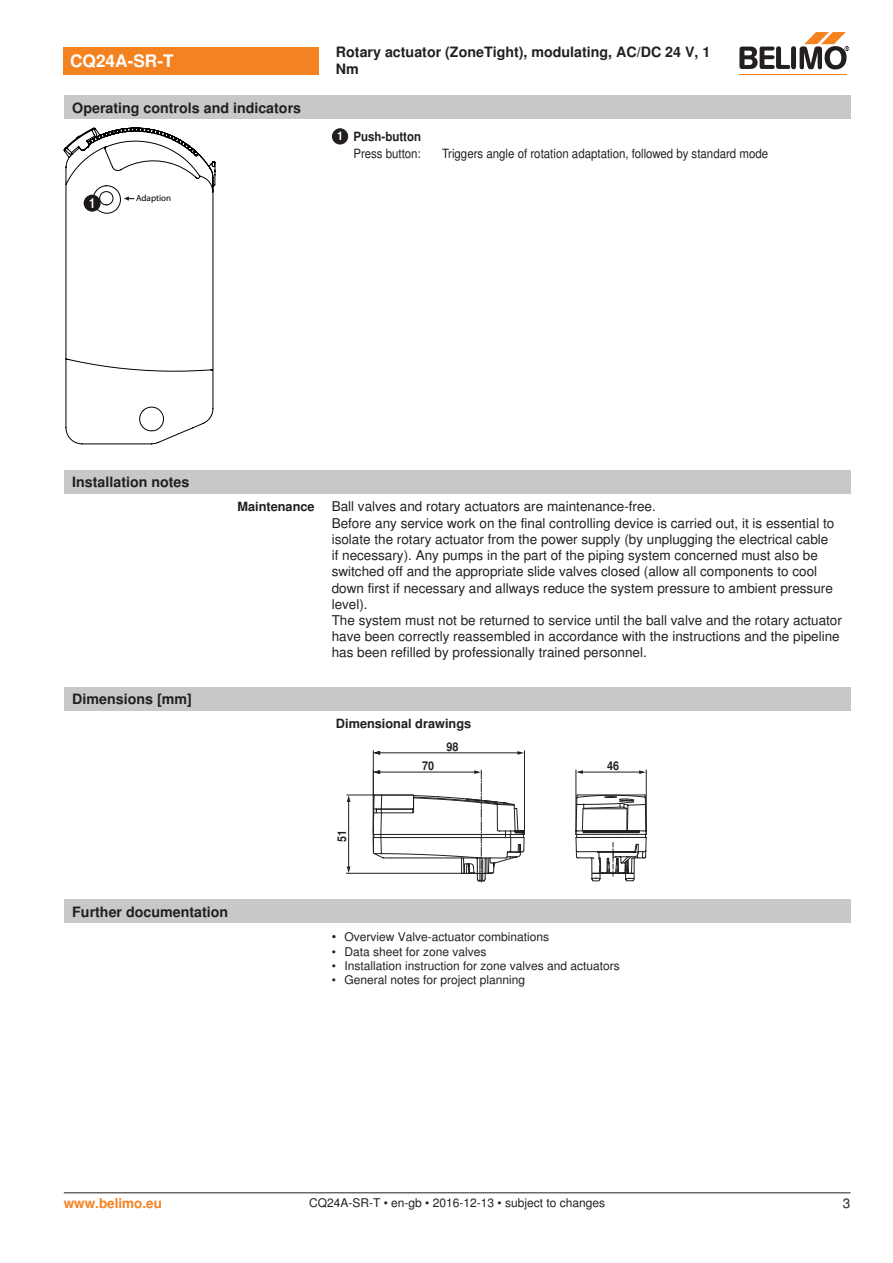
<style>
.page{position:relative;width:893px;height:1263px;background:#fff}
.page>*{position:absolute;margin:0;border:0;box-sizing:border-box;transform-origin:0 0}
.t1{font:700 17.25px "Nimbus Sans BEL";color:#fff}
.t2{font:700 14.25px/17.1px "Nimbus Sans BEL";color:#231f20}
.t3{font:13.65px "Nimbus Sans BEL Bol Con";color:#fff}
.Rechtsbündig_Footer{font:13.5px/16.2px "Nimbus Sans BEL";color:#231f20}
.t4{font:700 13.5px "Nimbus Sans BEL";color:#f58220}
.t5{font:12.75px/17.2px "Nimbus Sans BEL";color:#231f20;scale:.9 1}
.Rechtsbündig{font:700 12.75px "Nimbus Sans BEL";color:#231f20}
.Bulletpoints{font:12px "Nimbus Sans BEL";color:#231f20}
.Footer_EU_center{font:12px "Nimbus Sans BEL";color:#231f20}
.t6{font:700 12px "Nimbus Sans BEL";color:#231f20;scale:.9 1}
.t7{font:700 12px "Nimbus Sans BEL";color:#fff;scale:.9 1}
.t8{font:9px "Myriad";color:#000}
.s1{font-weight:700}
.s2{font-size:12.75px}
</style>
<div class="page">
<div style="left:332px;top:129px;width:16px;height:15px;background:#231f20;border-radius:50%"></div>
<div style="left:332px;top:128px;width:16px;height:16px;border:1px solid #231f20;border-radius:50%"></div>
<svg style="left:64px;top:128px;width:152px;height:316px"></svg>
<svg style="left:124px;top:196px;width:10px;height:5px"></svg>
<svg style="left:195px;top:153px;width:5px;height:4px"></svg>
<div style="left:84px;top:195px;width:17px;height:17px;background:#1b171b;border-radius:50%"></div>
<div style="left:64px;top:470px;width:786px;height:23px;background:#c7c8ca"></div>
<div style="left:64px;top:687px;width:786px;height:23px;background:#c7c8ca"></div>
<hr style="left:348px;top:798px;width:1px;height:70px;background:#231f20">
<svg style="left:347px;top:866px;width:3px;height:7px"></svg>
<hr style="left:346px;top:795px;width:67px;height:1px;background:#231f20">
<hr style="left:346px;top:873px;width:117px;height:1px;background:#231f20">
<hr style="left:524px;top:750px;width:1px;height:84px;background:#231f20">
<svg style="left:517px;top:751px;width:7px;height:4px"></svg>
<hr style="left:373px;top:750px;width:1px;height:83px;background:#231f20">
<svg style="left:372px;top:770px;width:153px;height:112px"></svg>
<hr style="left:379px;top:772px;width:97px;height:1px;background:#231f20">
<svg style="left:373px;top:751px;width:7px;height:4px"></svg>
<hr style="left:379px;top:752px;width:141px;height:1px;background:#231f20">
<svg style="left:575px;top:769px;width:72px;height:113px"></svg>
<div style="left:64px;top:900px;width:786px;height:23px;background:#c7c8ca"></div>
<div style="left:64px;top:47px;width:255px;height:27px;background:#f58220"></div>
<hr style="left:739px;top:74px;width:107px;height:1px;background:#f58220">
<svg style="left:739px;top:32px;width:110px;height:38px"></svg>
<div style="left:64px;top:96px;width:786px;height:23px;background:#c7c8ca"></div>
<hr style="left:64px;top:1192px;width:786px;height:1px;background:#231f20">
<p class="t1" style="left:70px;top:51px;width:105px">CQ24A-SR-T</p>
<p class="t2" style="left:336px;top:44px;width:376px">Rotary actuator (ZoneTight), modulating, AC/DC 24 V, 1<br>Nm</p>
<p class="t2" style="left:72px;top:100px;width:230px">Operating controls and indicators</p>
<p class="t3" style="left:89px;top:194px;width:8px">1</p>
<p class="t8" style="left:136px;top:193px;width:36px">Adaption</p>
<p class="t7" style="left:337px;top:128px;width:8px">1</p>
<p class="t5" style="left:353px;top:129px;width:77px"><span class="s1">Push-button<br></span>Press button:</p>
<p class="t5" style="left:442px;top:146px;width:364px">Triggers angle of rotation adaptation, followed by standard mode</p>
<p class="t2" style="left:72px;top:474px;width:119px">Installation notes</p>
<p class="t2" style="left:72px;top:691px;width:121px">Dimensions [mm]</p>
<p class="Rechtsbündig" style="left:237px;top:499px;width:79px">Maintenance</p>
<p class="Rechtsbündig_Footer" style="left:332px;top:499px;width:326px">Ball valves and rotary actuators are maintenance-free.</p>
<p class="Rechtsbündig_Footer" style="left:332px;top:515px;width:504px">Before any service work on the final controlling device is carried out, it is essential to isolate the rotary actuator from the power supply (by unplugging the electrical cable if necessary). Any pumps in the part of the piping system concerned must also be switched off and the appropriate slide valves closed (allow all components to cool down first if necessary and allways reduce the system pressure to ambient pressure level).</p>
<p class="Rechtsbündig_Footer" style="left:332px;top:612px;width:512px">The system must not be returned to service until the ball valve and the rotary actuator have been correctly reassembled in accordance with the instructions and the pipeline has been refilled by professionally trained personnel.</p>
<p class="Rechtsbündig" style="left:336px;top:716px;width:137px">Dimensional drawings</p>
<p class="t6" style="left:446px;top:739px;width:15px">98</p>
<p class="t6" style="left:334px;top:842px;width:15px;rotate:-90deg">51</p>
<p class="t6" style="left:422px;top:758px;width:15px">70</p>
<p class="t6" style="left:607px;top:758px;width:15px">46</p>
<p class="t2" style="left:72px;top:904px;width:157px">Further documentation</p>
<p class="Bulletpoints" style="left:332px;top:930px;width:219px"><span class="s2">•</span> Overview Valve-actuator combinations</p>
<p class="Bulletpoints" style="left:332px;top:944px;width:156px">• Data sheet for zone valves</p>
<p class="Bulletpoints" style="left:332px;top:958px;width:290px">• Installation instruction for zone valves and actuators</p>
<p class="Bulletpoints" style="left:332px;top:973px;width:195px">• General notes for project planning</p>
<p class="t4" style="left:64px;top:1195px;width:100px">www.belimo.eu</p>
<p class="Footer_EU_center" style="left:309px;top:1196px;width:298px">CQ24A-SR-T • en-gb • 2016-12-13 • subject to changes</p>
<p class="Rechtsbündig_Footer" style="left:843px;top:1196px;width:9px">3</p>
</div>
